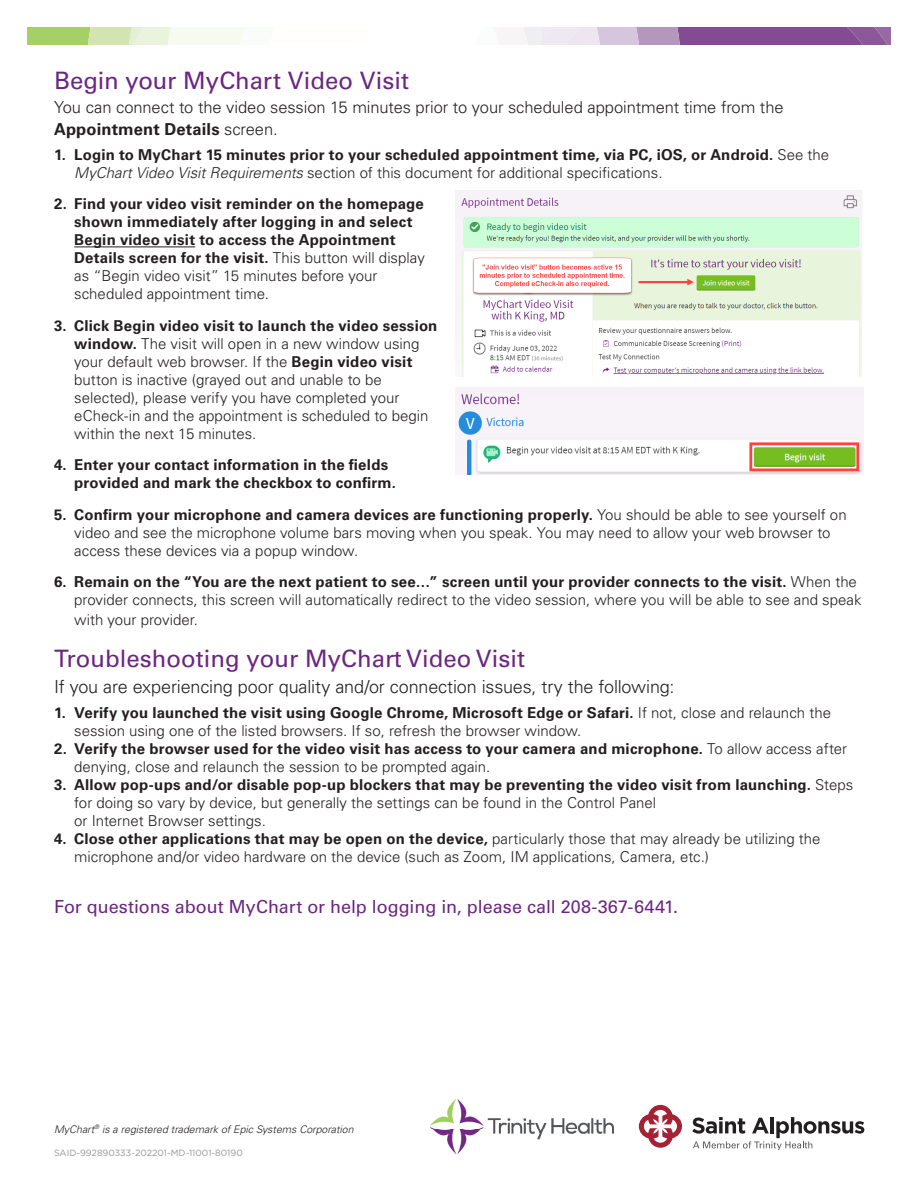
<style>
.page{position:relative;width:918px;height:1188px;background:#fff}
.page>*{position:absolute;margin:0;border:0;box-sizing:border-box;transform-origin:0 0}
.t1{font:24px "Univers LT Std";color:#6c2681}
.t2{font:300 18px "Univers LT Std";letter-spacing:-.01em;color:#231f20}
.t3{font:18px "Univers LT Std";color:#6c2681}
.t4{font:300 16.5px/22.5px "Univers LT Std";letter-spacing:-.005em;color:#231f20}
.t5{font:300 15px/18px "Univers LT Std";color:#231f20}
.t6{font:700 15px/18px "Univers LT Std";letter-spacing:.01em;color:#231f20}
.t7{font:italic 300 10.5px "Univers LT Std";color:#231f20}
.t8{font:9px "Gotham";color:#939598}
.s1{font-weight:700}
.s2{font-weight:300}
.s3{font-weight:300;font-style:italic}
</style>
<div class="page">
<hr style="left:74px;top:247px;width:121px;height:1px;background:#231f20">
<svg style="left:27px;top:27px;width:864px;height:18px"></svg>
<img style="left:455px;top:190px;width:407px;height:187px">
<img style="left:455px;top:388px;width:409px;height:86px">
<img style="left:431px;top:1100px;width:182px;height:53px">
<svg style="left:639px;top:1105px;width:43px;height:43px"></svg>
<svg style="left:692px;top:1117px;width:172px;height:33px"></svg>
<p class="t1" style="left:54px;top:66px;width:357px">Begin your MyChart Video Visit</p>
<p class="t4" style="left:54px;top:96px;width:731px">You can connect to the video session 15 minutes prior to your scheduled appointment time from the<br><span class="s1">Appointment Details</span> screen.</p>
<p class="t6" style="left:74px;top:146px;width:757px;text-indent:-20px">1. Login to MyChart 15 minutes prior to your scheduled appointment time, via PC, iOS, or Android. <span class="s2">See the<br></span><span class="s3">MyChart Video Visit Requirements</span> <span class="s2">section of this document for additional specifications.</span></p>
<p class="t6" style="left:74px;top:195px;width:352px;text-indent:-20px">2. Find your video visit reminder on the homepage shown immediately after logging in and select Begin video visit to access the Appointment Details screen for the visit. <span class="s2">This button will display as “Begin video visit” 15 minutes before your scheduled appointment time.</span></p>
<p class="t5" style="left:74px;top:317px;width:365px;text-indent:-20px"><span class="s1">3. Click Begin video visit to launch the video session window.</span> The visit will open in a new window using your default web browser. If the <span class="s1">Begin video visit </span>button is inactive (grayed out and unable to be selected), please verify you have completed your eCheck-in and the appointment is scheduled to begin within the next 15 minutes.</p>
<p class="t6" style="left:74px;top:456px;width:323px;text-indent:-20px">4. Enter your contact information in the fields provided and mark the checkbox to confirm.</p>
<p class="t5" style="left:74px;top:506px;width:774px;text-indent:-20px"><span class="s1">5. Confirm your microphone and camera devices are functioning properly.</span> You should be able to see yourself on video and see the microphone volume bars moving when you speak. You may need to allow your web browser to access these devices via a popup window.</p>
<p class="t5" style="left:74px;top:573px;width:789px;text-indent:-20px"><span class="s1">6. Remain on the “You are the next patient to see…” screen until your provider connects to the visit.</span> When the provider connects, this screen will automatically redirect to the video session, where you will be able to see and speak</p>
<p class="t5" style="left:74px;top:611px;width:125px">with your provider.</p>
<p class="t1" style="left:54px;top:644px;width:473px">Troubleshooting your MyChart Video Visit</p>
<p class="t2" style="left:54px;top:676px;width:622px">If you are experiencing poor quality and/or connection issues, try the following:</p>
<p class="t5" style="left:74px;top:704px;width:758px;text-indent:-20px"><span class="s1">1. Verify you launched the visit using Google Chrome, Microsoft Edge or Safari.</span> If not, close and relaunch the session using one of the listed browsers. If so, refresh the browser window.</p>
<p class="t6" style="left:74px;top:740px;width:774px;text-indent:-20px">2. Verify the browser used for the video visit has access to your camera and microphone. <span class="s2">To allow access after denying, close and relaunch the session to be prompted again.</span></p>
<p class="t5" style="left:74px;top:776px;width:781px;text-indent:-20px"><span class="s1">3. Allow pop-ups and/or disable pop-up blockers that may be preventing the video visit from launching.</span> Steps for doing so vary by device, but generally the settings can be found in the Control Panel<br>or Internet Browser settings.</p>
<p class="t5" style="left:74px;top:830px;width:748px;text-indent:-20px"><span class="s1">4. Close other applications that may be open on the device,</span> particularly those that may already be utilizing the microphone and/or video hardware on the device (such as Zoom, IM applications, Camera, etc.)</p>
<p class="t3" style="left:54px;top:896px;width:626px">For questions about MyChart or help logging in, please call 208-367-6441.</p>
<p class="t7" style="left:54px;top:1123px;width:301px">MyChart<sup>®</sup> is a registered trademark of Epic Systems Corporation</p>
<p class="t8" style="left:54px;top:1147px;width:190px">SAID-992890333-202201-MD-11001-80190</p>
</div>
